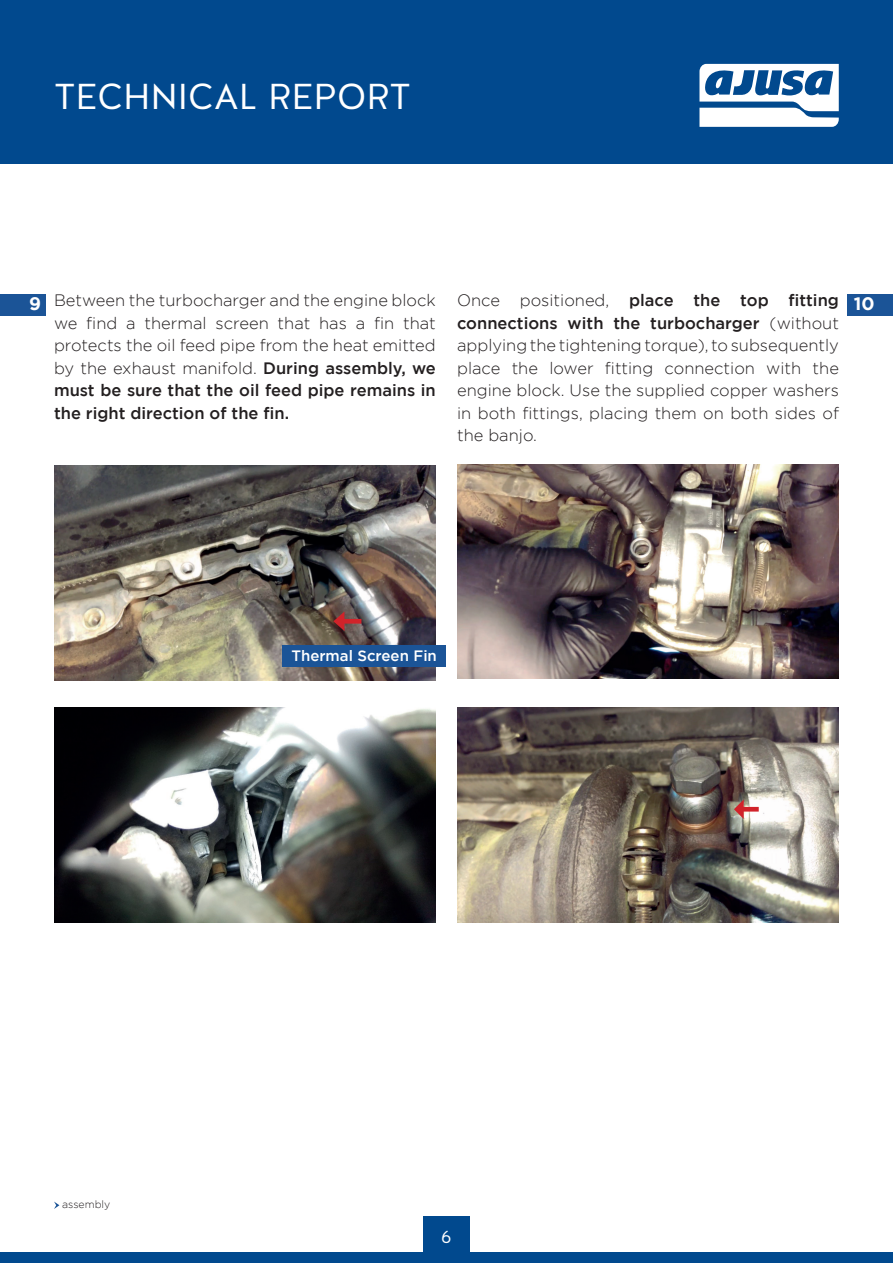
<style>
.page{position:relative;width:893px;height:1263px;background:#fff}
.page>*{position:absolute;margin:0;border:0;box-sizing:border-box;transform-origin:0 0}
.t1{font:36px "Halis GR";color:#fff}
.t2{font:700 18px "Gotham";color:#fff}
.t3{font:18px "Halis GR";color:#fff}
.t4{font:300 16.5px/22.5px "Gotham";color:#231f20;text-align:justify}
.t5{font:500 15px "Gotham";color:#fff}
.t6{font:300 10.5px "Gotham";color:#231f20}
.s1{font-weight:500}
</style>
<div class="page">
<div style="left:0;top:0;width:893px;height:163px;background:#01498e"></div>
<svg style="left:699px;top:64px;width:140px;height:63px"></svg>
<div style="left:0;top:1252px;width:893px;height:11px;background:#01498e"></div>
<div style="left:423px;top:1216px;width:47px;height:46px;background:#01498e"></div>
<div style="left:0;top:294px;width:45px;height:21px;background:#1b5497"></div>
<div style="left:848px;top:294px;width:45px;height:21px;background:#1b5497"></div>
<img style="left:54px;top:466px;width:382px;height:214px">
<img style="left:54px;top:707px;width:382px;height:215px">
<img style="left:457px;top:464px;width:382px;height:215px">
<img style="left:457px;top:707px;width:382px;height:215px">
<svg style="left:734px;top:799px;width:25px;height:20px"></svg>
<div style="left:282px;top:645px;width:164px;height:21px;background:#1b5497"></div>
<svg style="left:333px;top:611px;width:28px;height:20px"></svg>
<svg style="left:54px;top:1201px;width:5px;height:8px"></svg>
<h1 class="t1" style="left:54px;top:73px;width:358px">TECHNICAL REPORT</h1>
<p class="t4" style="left:54px;top:289px;width:383px">Between the turbocharger and the engine block we find a thermal screen that has a fin that protects the oil feed pipe from the heat emitted by the exhaust manifold. <span class="s1">During assembly, we must be sure that the oil feed pipe remains in the right direction of the fin.</span></p>
<p class="t4" style="left:457px;top:289px;width:383px">Once positioned, <span class="s1">place the top fitting connections with the turbocharger</span> (without applying the tightening torque), to subsequently place the lower fitting connection with the engine block. Use the supplied copper washers in both fittings, placing them on both sides of the banjo.</p>
<p class="t2" style="left:29px;top:293px;width:13px">9</p>
<p class="t2" style="left:854px;top:293px;width:22px">10</p>
<p class="t5" style="left:291px;top:647px;width:147px">Thermal Screen Fin</p>
<p class="t6" style="left:62px;top:1199px;width:50px">assembly</p>
<p class="t3" style="left:441px;top:1225px;width:12px">6</p>
</div>
